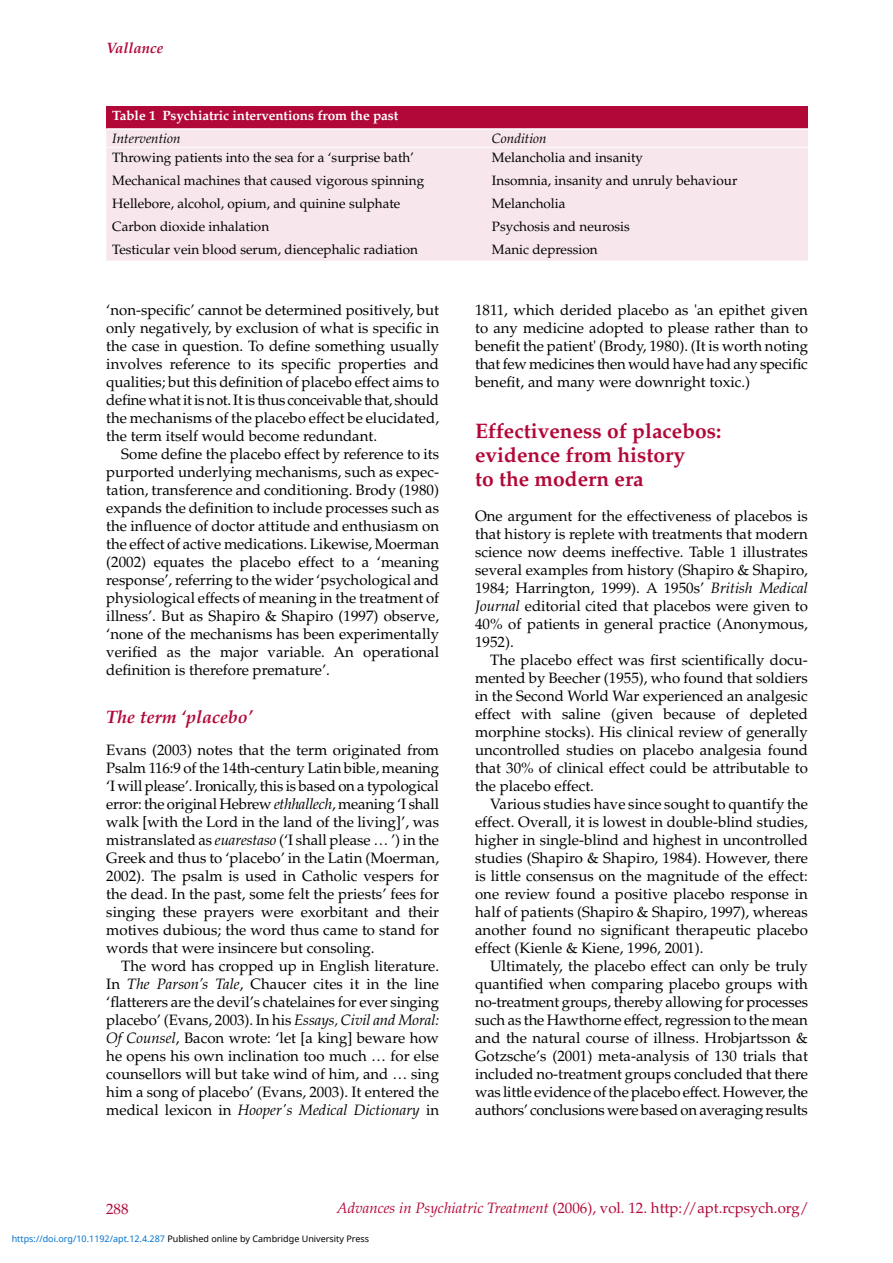
<style>
.page{position:relative;width:893px;height:1263px;background:#fff}
.page>*{position:absolute;margin:0;border:0;box-sizing:border-box;transform-origin:0 0}
.t1{font:700 21px/24px "Palatino";color:#b20838}
.t2{font:italic 700 18px "Palatino";color:#b20838}
.t3{font:15px/18px "Palatino";color:#000;text-align:justify}
.t4{font:15px "Palatino";color:#b20838}
.t5{font:italic 700 15px "Palatino";color:#b20838}
.t6{font:13.5px "Palatino";color:#000}
.t7{font:700 13.5px "Palatino";letter-spacing:-.005em;color:#fff}
.t8{font:italic 13.5px "Palatino";color:#000}
.t9{font:9px "Noto Sans";color:#000}
.s1{font-style:italic}
.s2{color:#0172cf}
</style>
<div class="page">
<div style="left:106px;top:106px;width:702px;height:23px;background:#b20838"></div>
<div style="left:106px;top:130px;width:702px;height:131px;background:#f7e6eb"></div>
<hr style="left:106px;top:128px;width:380px;height:2px;background:#fff">
<hr style="left:486px;top:128px;width:322px;height:2px;background:#fff">
<hr style="left:106px;top:147px;width:380px;height:1px;background:#fff">
<hr style="left:486px;top:147px;width:322px;height:1px;background:#fff">
<p class="t5" style="left:107px;top:40px;width:58px">Vallance</p>
<p class="t7" style="left:112px;top:108px;width:287px">Table 1 Psychiatric interventions from the past</p>
<p class="t8" style="left:112px;top:131px;width:70px">Intervention</p>
<p class="t8" style="left:492px;top:131px;width:56px">Condition</p>
<p class="t6" style="left:112px;top:149px;width:303px">Throwing patients into the sea for a ‘surprise bath’</p>
<p class="t6" style="left:492px;top:149px;width:153px">Melancholia and insanity</p>
<p class="t6" style="left:112px;top:172px;width:313px">Mechanical machines that caused vigorous spinning</p>
<p class="t6" style="left:492px;top:172px;width:247px">Insomnia, insanity and unruly behaviour</p>
<p class="t6" style="left:112px;top:196px;width:290px">Hellebore, alcohol, opium, and quinine sulphate</p>
<p class="t6" style="left:492px;top:196px;width:75px">Melancholia</p>
<p class="t6" style="left:112px;top:219px;width:158px">Carbon dioxide inhalation</p>
<p class="t6" style="left:492px;top:219px;width:139px">Psychosis and neurosis</p>
<p class="t6" style="left:112px;top:242px;width:307px">Testicular vein blood serum, diencephalic radiation</p>
<p class="t6" style="left:492px;top:242px;width:107px">Manic depression</p>
<p class="t3" style="left:106px;top:301px;width:334px">‘non-specific’ cannot be determined positively, but only negatively, by exclusion of what is specific in the case in question. To define something usually involves reference to its specific properties and qualities; but this definition of placebo effect aims to define what it is not. It is thus conceivable that, should the mechanisms of the placebo effect be elucidated, the term itself would become redundant.</p>
<p class="t3" style="left:106px;top:445px;width:334px;text-indent:15px">Some define the placebo effect by reference to its purported underlying mechanisms, such as expec&shy;tation, transference and conditioning. Brody (1980) expands the definition to include pro-cesses such as the influence of doctor attitude and enthusiasm on the effect of active medications. Likewise, Moerman (2002) equates the placebo effect to a ‘meaning response’, referring to the wider ‘psycho-logical and physiological effects of meaning in the treatment of illness’. But as Shapiro &amp; Shapiro (1997) observe, ‘none of the mechanisms has been experimentally verified as the major variable. An operational definition is therefore premature’.</p>
<p class="t2" style="left:106px;top:706px;width:148px">The term ‘placebo’</p>
<p class="t3" style="left:106px;top:741px;width:334px">Evans (2003) notes that the term originated from Psalm 116:9 of the 14th-century Latin bible, meaning ‘I will please’. Ironically, this is based on a typological error: the original Hebrew <span class="s1">ethhallech</span>, meaning ‘I shall walk [with the Lord in the land of the living]’, was mistranslated as <span class="s1">euarestaso</span> (‘I shall please … ’) in the Greek and thus to ‘placebo’ in the Latin (Moerman, 2002). The psalm is used in Catholic vespers for the dead. In the past, some felt the priests’ fees for singing these prayers were exorbitant and their motives dubious; the word thus came to stand for words that were insincere but consoling.</p>
<p class="t3" style="left:106px;top:957px;width:334px;text-indent:15px">The word has cropped up in English literature.<br>In <span class="s1">The Parson’s Tale</span>, Chaucer cites it in the line ‘flatterers are the devil’s chatelaines for ever singing placebo’ (Evans, 2003). In his <span class="s1">Essays, Civil and Moral:<br>Of Counsel</span>, Bacon wrote: ‘let [a king] beware how he opens his own inclination too much … for else counsellors will but take wind of him, and … sing him a song of placebo’ (Evans, 2003). It entered the medical lexicon in <span class="s1">Hooper's Medical Dictionary</span> in</p>
<p class="t3" style="left:475px;top:301px;width:335px">1811, which derided placebo as 'an epithet given to any medicine adopted to please rather than to benefit the patient' (Brody, 1980). (It is worth noting that few medicines then would have had any specific benefit, and many were downright toxic.)</p>
<h1 class="t1" style="left:475px;top:419px;width:248px">Effectiveness of placebos: evidence from history<br>to the modern era</h1>
<p class="t3" style="left:475px;top:507px;width:334px">One argument for the effectiveness of placebos is that history is replete with treatments that modern science now deems ineffective. Table 1 illustrates several examples from history (Shapiro &amp; Shapiro, 1984; Harrington, 1999). A 1950s’ <span class="s1">British Medical Journal</span> editorial cited that placebos were given to 40% of patients in general practice (Anonymous, 1952).</p>
<p class="t3" style="left:475px;top:651px;width:334px;text-indent:15px">The placebo effect was first scientifically docu&shy;mented by Beecher (1955), who found that soldiers in the Second World War experienced an analgesic effect with saline (given because of depleted morphine stocks). His clinical review of generally uncontrolled studies on placebo analgesia found that 30% of clinical effect could be attributable to the placebo effect.</p>
<p class="t3" style="left:475px;top:795px;width:334px;text-indent:15px">Various studies have since sought to quantify the effect. Overall, it is lowest in double-blind studies, higher in single-blind and highest in uncontrolled studies (Shapiro &amp; Shapiro, 1984). However, there is little consensus on the magnitude of the effect: one review found a positive placebo response in half of patients (Shapiro &amp; Shapiro, 1997), whereas another found no significant therapeutic placebo effect (Kienle &amp; Kiene, 1996, 2001).</p>
<p class="t3" style="left:475px;top:957px;width:334px;text-indent:15px">Ultimately, the placebo effect can only be truly quantified when comparing placebo groups with no-treatment groups, thereby allowing for processes such as the Hawthorne effect, regression to the mean and the natural course of illness. Hrobjartsson &amp; Gotzsche’s (2001) meta-analysis of 130 trials that included no-treatment groups concluded that there was little evidence of the placebo effect. However, the authors’ conclusions were based on averaging results</p>
<p class="t4" style="left:106px;top:1200px;width:24px">288</p>
<p class="t4" style="left:337px;top:1199px;width:474px"><span class="s1">Advances in Psychiatric Treatment</span> (2006), vol. 12. http://apt.rcpsych.org/</p>
<p class="t9" style="left:12px;top:1232px;width:359px"><span class="s2">https://doi.org/10.1192/apt.12.4.287</span> Published online by Cambridge University Press</p>
</div>
